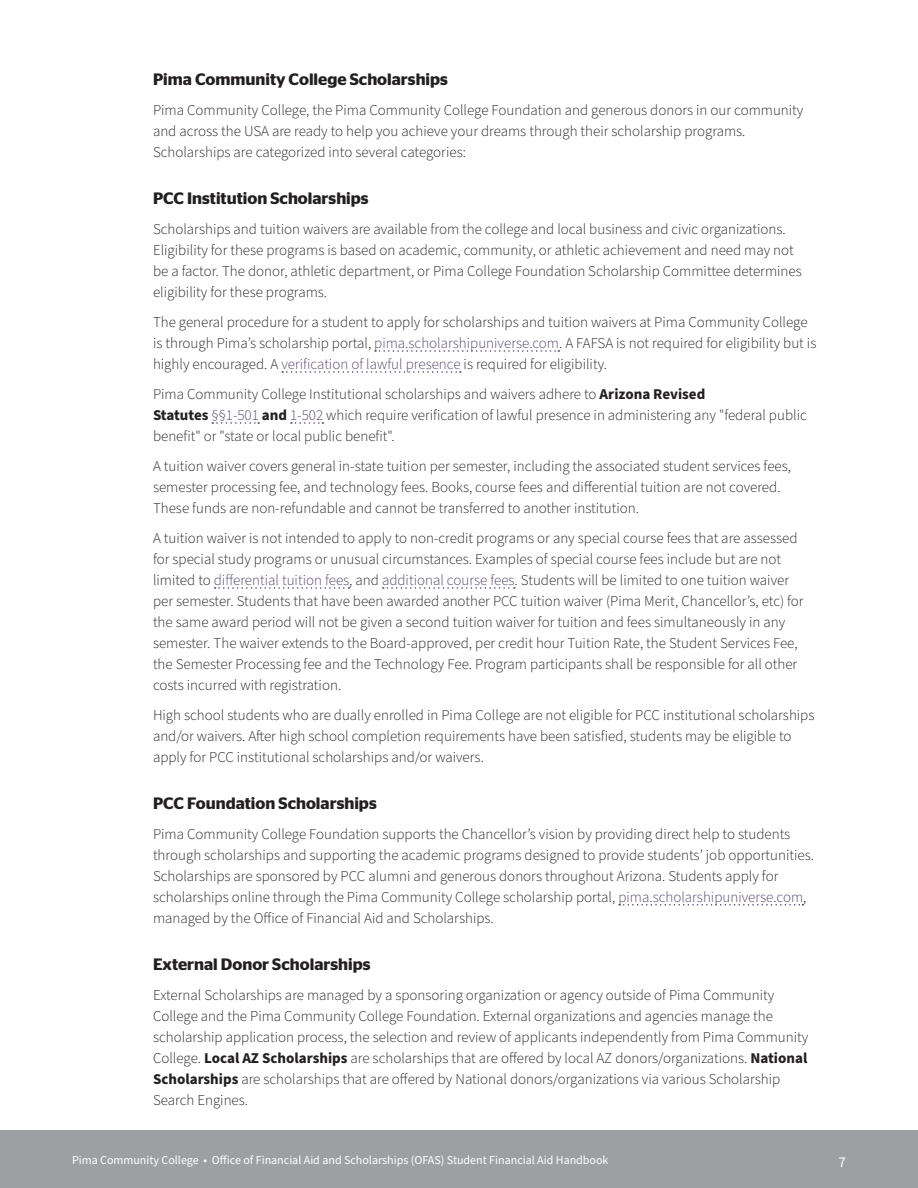
<style>
.page{position:relative;width:918px;height:1188px;background:#fff}
.page>*{position:absolute;margin:0;border:0;box-sizing:border-box;transform-origin:0 0}
.Heading_4{font:600 16.5px "Stag Sans";color:#231f20}
.Normal_Text{font:300 15px/21px "Source Sans Pro";color:#231f20}
.t1{font:15px "Source Sans Pro";color:#fff}
.t2{font:12px "Source Sans Pro";color:#fff}
.s1{color:#513e66}
.s2{font-weight:700}
</style>
<div class="page">
<div style="left:0;top:1130px;width:918px;height:58px;background:#9d9fa2"></div>
<svg style="left:375px;top:350px;width:184px;height:2px"></svg>
<svg style="left:282px;top:371px;width:179px;height:2px"></svg>
<svg style="left:212px;top:422px;width:47px;height:2px"></svg>
<svg style="left:291px;top:422px;width:32px;height:2px"></svg>
<svg style="left:215px;top:587px;width:135px;height:2px"></svg>
<svg style="left:383px;top:587px;width:132px;height:2px"></svg>
<svg style="left:619px;top:904px;width:184px;height:2px"></svg>
<p class="Heading_4" style="left:153px;top:70px;width:297px">Pima Community College Scholarships</p>
<p class="Normal_Text" style="left:153px;top:100px;width:652px">Pima Community College, the Pima Community College Foundation and generous donors in our community and across the USA are ready to help you achieve your dreams through their scholarship programs.<br>Scholarships are categorized into several categories:</p>
<p class="Heading_4" style="left:153px;top:189px;width:217px">PCC Institution Scholarships</p>
<p class="Normal_Text" style="left:153px;top:219px;width:650px">Scholarships and tuition waivers are available from the college and local business and civic organizations.<br>Eligibility for these programs is based on academic, community, or athletic achievement and need may not be a factor. The donor, athletic department, or Pima College Foundation Scholarship Committee determines eligibility for these programs.</p>
<p class="Normal_Text" style="left:153px;top:312px;width:665px">The general procedure for a student to apply for scholarships and tuition waivers at Pima Community College is through Pima’s scholarship portal, <span class="s1">pima.scholarshipuniverse.com</span>. A FAFSA is not required for eligibility but is highly encouraged. A <span class="s1">verification of lawful presence</span> is required for eligibility.</p>
<p class="Normal_Text" style="left:153px;top:384px;width:655px">Pima Community College Institutional scholarships and waivers adhere to <span class="s2">Arizona Revised<br>Statutes</span> <span class="s1">§§1-501</span> <span class="s2">and</span> <span class="s1">1-502</span> which require verification of lawful presence in administering any "federal public benefit" or "state or local public benefit".</p>
<p class="Normal_Text" style="left:153px;top:456px;width:640px">A tuition waiver covers general in-state tuition per semester, including the associated student services fees, semester processing fee, and technology fees. Books, course fees and differential tuition are not covered.<br>These funds are non-refundable and cannot be transferred to another institution.</p>
<p class="Normal_Text" style="left:153px;top:528px;width:652px">A tuition waiver is not intended to apply to non-credit programs or any special course fees that are assessed for special study programs or unusual circumstances. Examples of special course fees include but are not limited to <span class="s1">differential tuition fees</span>, and <span class="s1">additional course fees</span>. Students will be limited to one tuition waiver per semester. Students that have been awarded another PCC tuition waiver (Pima Merit, Chancellor’s, etc) for the same award period will not be given a second tuition waiver for tuition and fees simultaneously in any semester. The waiver extends to the Board-approved, per credit hour Tuition Rate, the Student Services Fee, the Semester Processing fee and the Technology Fee. Program participants shall be responsible for all other costs incurred with registration.</p>
<p class="Normal_Text" style="left:153px;top:705px;width:663px">High school students who are dually enrolled in Pima College are not eligible for PCC institutional scholarships and/or waivers. After high school completion requirements have been satisfied, students may be eligible to apply for PCC institutional scholarships and/or waivers.</p>
<p class="Heading_4" style="left:153px;top:794px;width:225px">PCC Foundation Scholarships</p>
<p class="Normal_Text" style="left:153px;top:824px;width:660px">Pima Community College Foundation supports the Chancellor’s vision by providing direct help to students through scholarships and supporting the academic programs designed to provide students’ job opportunities.<br>Scholarships are sponsored by PCC alumni and generous donors throughout Arizona. Students apply for scholarships online through the Pima Community College scholarship portal, <span class="s1">pima.scholarshipuniverse.com</span>, managed by the Office of Financial Aid and Scholarships.</p>
<p class="Heading_4" style="left:153px;top:954px;width:219px">External Donor Scholarships</p>
<p class="Normal_Text" style="left:153px;top:985px;width:657px">External Scholarships are managed by a sponsoring organization or agency outside of Pima Community College and the Pima Community College Foundation. External organizations and agencies manage the scholarship application process, the selection and review of applicants independently from Pima Community College. <span class="s2">Local AZ Scholarships</span> are scholarships that are offered by local AZ donors/organizations. <span class="s2">National Scholarships</span> are scholarships that are offered by National donors/organizations via various Scholarship Search Engines.</p>
<p class="t2" style="left:72px;top:1152px;width:538px">Pima Community College • Office of Financial Aid and Scholarships (OFAS) Student Financial Aid Handbook</p>
<p class="t1" style="left:839px;top:1152px;width:9px">7</p>
</div>
